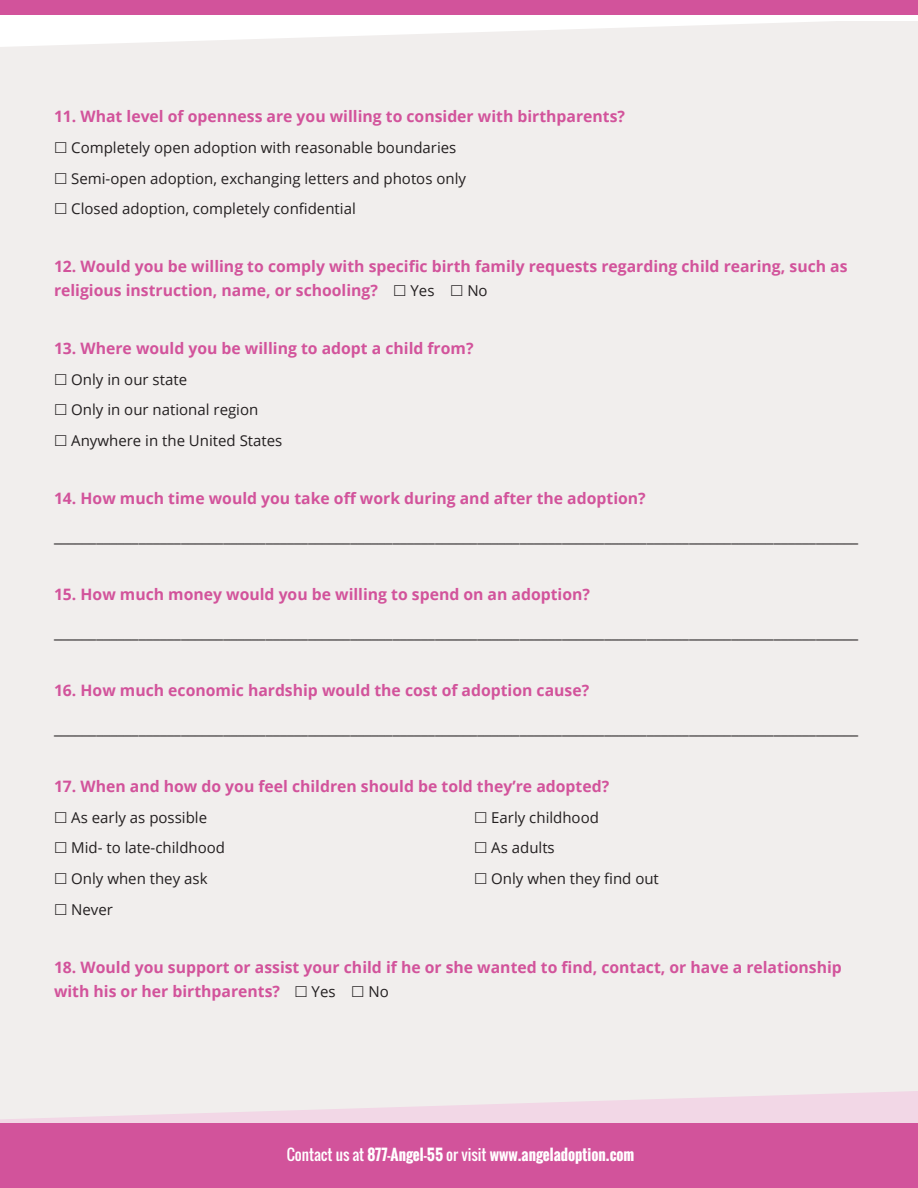
<style>
.page{position:relative;width:918px;height:1188px;background:#fff}
.page>*{position:absolute;margin:0;border:0;box-sizing:border-box;transform-origin:0 0}
.t1{font:700 15.75px/24px "Open Sans";color:#d2539b}
.t2{font:15.75px "Open Sans";color:#231f20}
.t3{font:15px/30.8px "Open Sans";color:#231f20}
.t4{font:700 15px "Oswald";color:#fff}
.s1{font-weight:400}
</style>
<div class="page">
<div style="left:0;top:21px;width:918px;height:1167px;background:#f1eeed"></div>
<svg style="left:0;top:1091px;width:918px;height:33px;fill:#f2d7e6"></svg>
<svg style="left:0;top:21px;width:819px;height:26px"></svg>
<div style="left:0;top:0;width:918px;height:15px;background:#d2539b"></div>
<div style="left:0;top:1124px;width:918px;height:64px;background:#d2539b"></div>
<p class="t1" style="left:54px;top:104px;width:573px">11. What level of openness are you willing to consider with birthparents?</p>
<p class="t3" style="left:71px;top:132px;width:396px">Completely open adoption with reasonable boundaries<br>Semi-open adoption, exchanging letters and photos only<br>Closed adoption, completely confidential</p>
<p class="t1" style="left:54px;top:254px;width:795px">12. Would you be willing to comply with specific birth family requests regarding child rearing, such as religious instruction, name, or schooling?</p>
<p class="t3" style="left:411px;top:275px;width:25px">Yes</p>
<p class="t3" style="left:467px;top:275px;width:22px">No</p>
<p class="t1" style="left:54px;top:336px;width:421px">13. Where would you be willing to adopt a child from?</p>
<p class="t3" style="left:71px;top:364px;width:213px">Only in our state<br>Only in our national region<br>Anywhere in the United States</p>
<p class="t1" style="left:54px;top:486px;width:593px">14. How much time would you take off work during and after the adoption?</p>
<p class="t2" style="left:54px;top:526px;width:806px">__________________________________________________________________________________________________________________</p>
<p class="t1" style="left:54px;top:582px;width:538px">15. How much money would you be willing to spend on an adoption?</p>
<p class="t2" style="left:54px;top:622px;width:806px">__________________________________________________________________________________________________________________</p>
<p class="t1" style="left:54px;top:678px;width:537px">16. How much economic hardship would the cost of adoption cause?</p>
<p class="t2" style="left:54px;top:718px;width:806px">__________________________________________________________________________________________________________________</p>
<p class="t1" style="left:54px;top:774px;width:557px">17. When and how do you feel children should be told they’re adopted?</p>
<p class="t3" style="left:71px;top:802px;width:137px">As early as possible</p>
<p class="t3" style="left:491px;top:802px;width:109px">Early childhood</p>
<p class="t3" style="left:71px;top:832px;width:155px">Mid- to late-childhood</p>
<p class="t3" style="left:491px;top:832px;width:65px">As adults</p>
<p class="t3" style="left:71px;top:863px;width:138px">Only when they ask</p>
<p class="t3" style="left:491px;top:863px;width:169px">Only when they find out</p>
<p class="t3" style="left:71px;top:894px;width:43px">Never</p>
<p class="t1" style="left:54px;top:955px;width:789px">18. Would you support or assist your child if he or she wanted to find, contact, or have a relationship with his or her birthparents?</p>
<p class="t3" style="left:312px;top:976px;width:25px">Yes</p>
<p class="t3" style="left:368px;top:976px;width:22px">No</p>
<p class="t4" style="left:287px;top:1143px;width:349px"><span class="s1">CONTACT US AT</span> 877-Angel-55 <span class="s1">OR VISIT</span> www.angeladoption.com</p>
</div>
